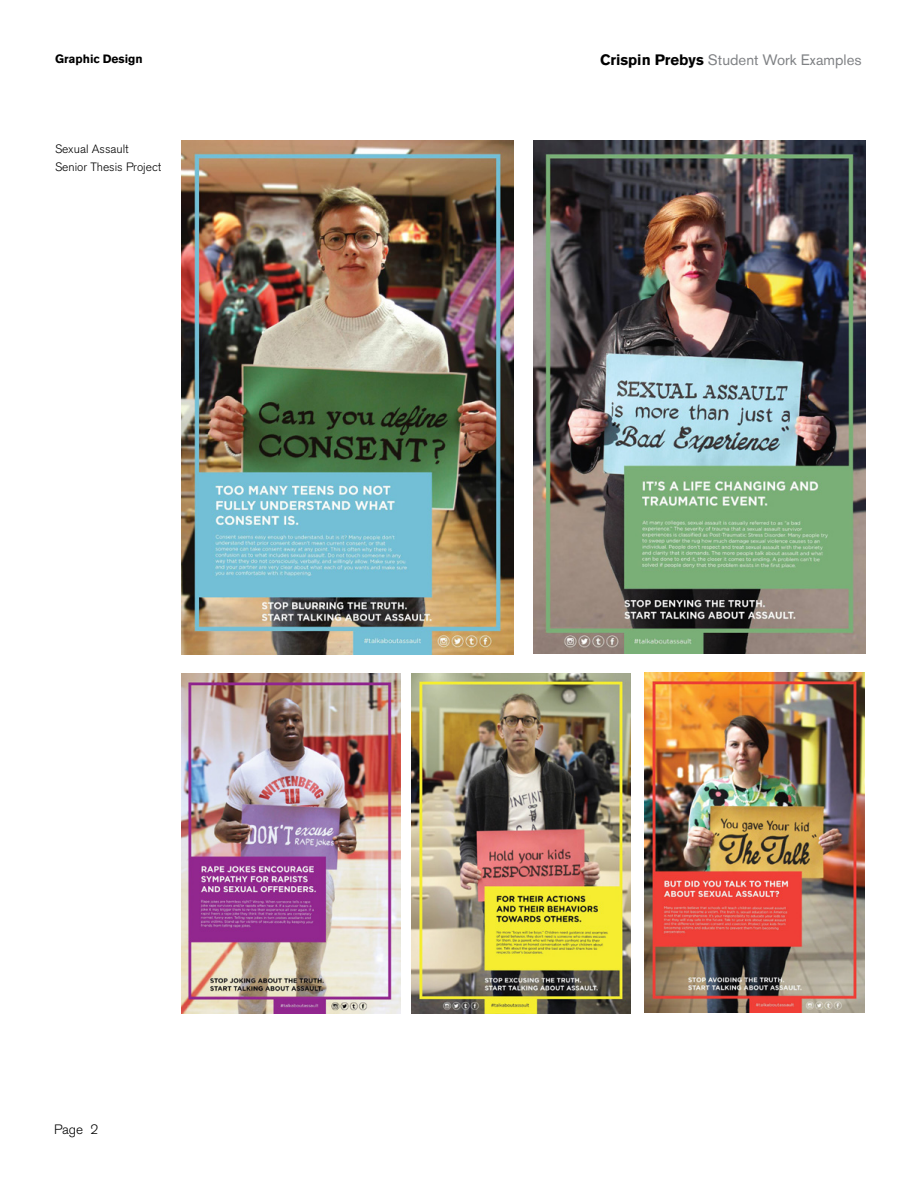
<style>
.page{position:relative;width:918px;height:1188px;background:#fff}
.page>*{position:absolute;margin:0;border:0;box-sizing:border-box;transform-origin:0 0}
.t1{font:15px "Akzidenz Grotesk BE";color:#808285}
.t2{font:300 13.5px "Akzidenz Grotesk BE";color:#000}
.t3{font:300 12px/18px "Akzidenz Grotesk BE";color:#000}
.t4{font:700 12px "Akzidenz Grotesk BE";color:#000}
.s1{font-weight:700;color:#000}
</style>
<div class="page">
<img style="left:181px;top:140px;width:333px;height:515px">
<img style="left:181px;top:674px;width:220px;height:339px">
<img style="left:533px;top:140px;width:332px;height:514px">
<img style="left:411px;top:674px;width:220px;height:339px">
<img style="left:644px;top:673px;width:220px;height:339px">
<p class="t4" style="left:55px;top:52px;width:89px">Graphic Design</p>
<p class="t3" style="left:55px;top:140px;width:108px">Sexual Assault<br>Senior Thesis Project</p>
<p class="t2" style="left:54px;top:1121px;width:46px">Page 2</p>
<p class="t1" style="left:600px;top:51px;width:263px"><span class="s1">Crispin Prebys</span> Student Work Examples</p>
</div>
